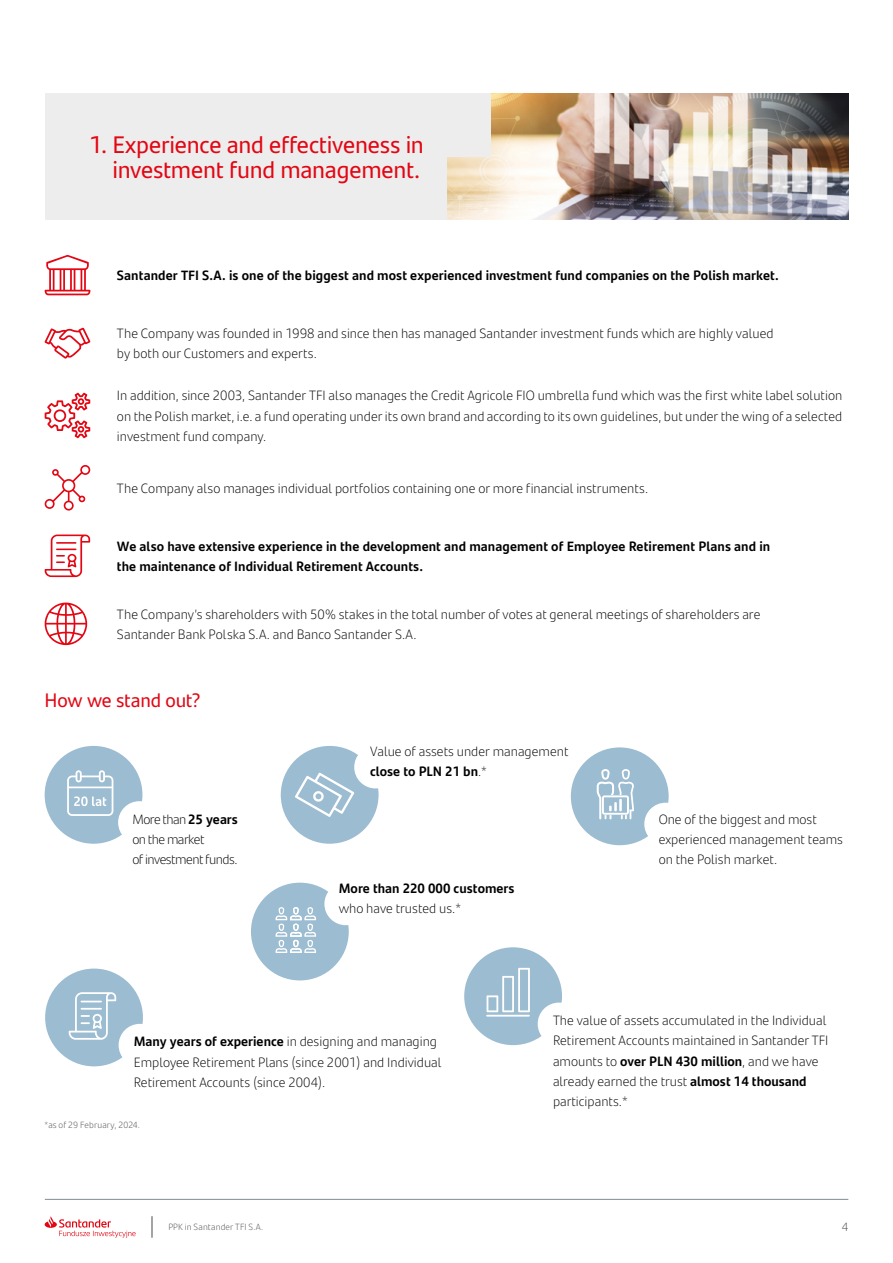
<style>
.page{position:relative;width:893px;height:1263px;background:#fff}
.page>*{position:absolute;margin:0;border:0;box-sizing:border-box;transform-origin:0 0}
.t1{font:24px/25.5px "Santander Text";letter-spacing:-.01em;color:#e30613;text-align:right}
.t2{font:19.5px "Santander Text";letter-spacing:-.01em;color:#e30613}
.t3{font:300 13.5px/20.2px "Santander Text";color:#000}
.t4{font:700 13.5px/20.2px "Santander Text";letter-spacing:.005em;color:#000}
.t5{font:300 13.5px/20.2px "Santander Text";letter-spacing:-.04em;color:#000}
.t6{font:300 12px "Santander Text";color:#4a4a49}
.t7{font:300 9px "Santander Text";letter-spacing:.015em;color:#4a4a49}
.s1{font-weight:700}
</style>
<div class="page">
<img style="left:446px;top:94px;width:402px;height:126px">
<div style="left:45px;top:94px;width:401px;height:126px;background:#ededed"></div>
<div style="left:402px;top:94px;width:89px;height:63px;background:#ededed"></div>
<svg style="left:45px;top:255px;width:45px;height:40px"></svg>
<svg style="left:45px;top:328px;width:45px;height:31px"></svg>
<svg style="left:45px;top:393px;width:45px;height:45px"></svg>
<svg style="left:45px;top:465px;width:45px;height:45px"></svg>
<svg style="left:45px;top:534px;width:45px;height:43px"></svg>
<svg style="left:45px;top:603px;width:42px;height:42px"></svg>
<div style="left:45px;top:746px;width:97px;height:98px;background:#9cbcd1;border-radius:50%"></div>
<div style="left:118px;top:801px;width:43px;height:43px;background:#fff;border-radius:50%"></div>
<svg style="left:67px;top:770px;width:46px;height:46px"></svg>
<div style="left:251px;top:883px;width:98px;height:97px;background:#9cbcd1;border-radius:50%"></div>
<div style="left:324px;top:883px;width:43px;height:42px;background:#fff;border-radius:50%"></div>
<svg style="left:276px;top:907px;width:40px;height:46px"></svg>
<div style="left:281px;top:746px;width:98px;height:98px;background:#9cbcd1;border-radius:50%"></div>
<div style="left:354px;top:746px;width:43px;height:42px;background:#fff;border-radius:50%"></div>
<svg style="left:295px;top:773px;width:59px;height:44px"></svg>
<div style="left:45px;top:968px;width:98px;height:98px;background:#9cbcd1;border-radius:50%"></div>
<div style="left:119px;top:1024px;width:42px;height:42px;background:#fff;border-radius:50%"></div>
<svg style="left:69px;top:992px;width:47px;height:48px"></svg>
<div style="left:571px;top:747px;width:98px;height:98px;background:#9cbcd1;border-radius:50%"></div>
<div style="left:644px;top:803px;width:43px;height:42px;background:#fff;border-radius:50%"></div>
<svg style="left:597px;top:769px;width:37px;height:50px"></svg>
<div style="left:464px;top:947px;width:98px;height:98px;background:#9cbcd1;border-radius:50%"></div>
<div style="left:538px;top:1002px;width:42px;height:43px;background:#fff;border-radius:50%"></div>
<svg style="left:487px;top:968px;width:43px;height:44px"></svg>
<hr style="left:486px;top:1015px;width:44px;height:1px;background:#fff">
<svg style="left:45px;top:1216px;width:91px;height:22px"></svg>
<hr style="left:45px;top:1199px;width:803px;height:1px;background:#808b94">
<svg style="left:152px;top:1216px;width:1px;height:22px"></svg>
<h1 class="t1" style="left:89px;top:131px;width:336px">1. Experience and effectiveness in investment fund management.</h1>
<p class="t4" style="left:117px;top:264px;width:663px">Santander TFI S.A. is one of the biggest and most experienced investment fund companies on the Polish market.</p>
<p class="t3" style="left:117px;top:323px;width:658px">The Company was founded in 1998 and since then has managed Santander investment funds which are highly valued by both our Customers and experts.</p>
<p class="t3" style="left:117px;top:385px;width:727px;text-align:justify">In addition, since 2003, Santander TFI also manages the Credit Agricole FIO umbrella fund which was the first white label solution on the Polish market, i.e. a fund operating under its own brand and according to its own guidelines, but under the wing of a selected investment fund company.</p>
<p class="t3" style="left:117px;top:477px;width:533px">The Company also manages individual portfolios containing one or more financial instruments.</p>
<p class="t4" style="left:117px;top:535px;width:655px">We also have extensive experience in the development and management of Employee Retirement Plans and in the maintenance of Individual Retirement Accounts.</p>
<p class="t3" style="left:117px;top:603px;width:645px">The Company’s shareholders with 50% stakes in the total number of votes at general meetings of shareholders are<br>Santander Bank Polska S.A. and Banco Santander S.A.</p>
<h2 class="t2" style="left:45px;top:686px;width:157px">How we stand out?</h2>
<p class="t5" style="left:132px;top:808px;width:107px">More than <span class="s1">25 years </span>on the market<br>of investment funds.</p>
<p class="t3" style="left:370px;top:741px;width:200px">Value of assets under management <span class="s1">close to PLN 21 bn</span>.*</p>
<p class="t4" style="left:339px;top:877px;width:177px">More than 220 000 customers</p>
<p class="t3" style="left:339px;top:898px;width:124px">who have trusted us.*</p>
<p class="t3" style="left:659px;top:808px;width:186px">One of the biggest and most experienced management teams on the Polish market.</p>
<p class="t3" style="left:134px;top:1031px;width:309px"><span class="s1">Many years of experience</span> in designing and managing<br>Employee Retirement Plans (since 2001) and Individual<br>Retirement Accounts (since 2004).</p>
<p class="t7" style="left:45px;top:1118px;width:97px">*as of 29 February, 2024.</p>
<p class="t3" style="left:553px;top:1009px;width:277px">The value of assets accumulated in the Individual Retirement Accounts maintained in Santander TFI amounts to <span class="s1">over PLN 430 million</span>, and we have already earned the trust <span class="s1">almost 14 thousand </span>participants.*</p>
<p class="t7" style="left:168px;top:1220px;width:96px">PPK in Santander TFI S.A.</p>
<p class="t6" style="left:842px;top:1218px;width:8px">4</p>
</div>
